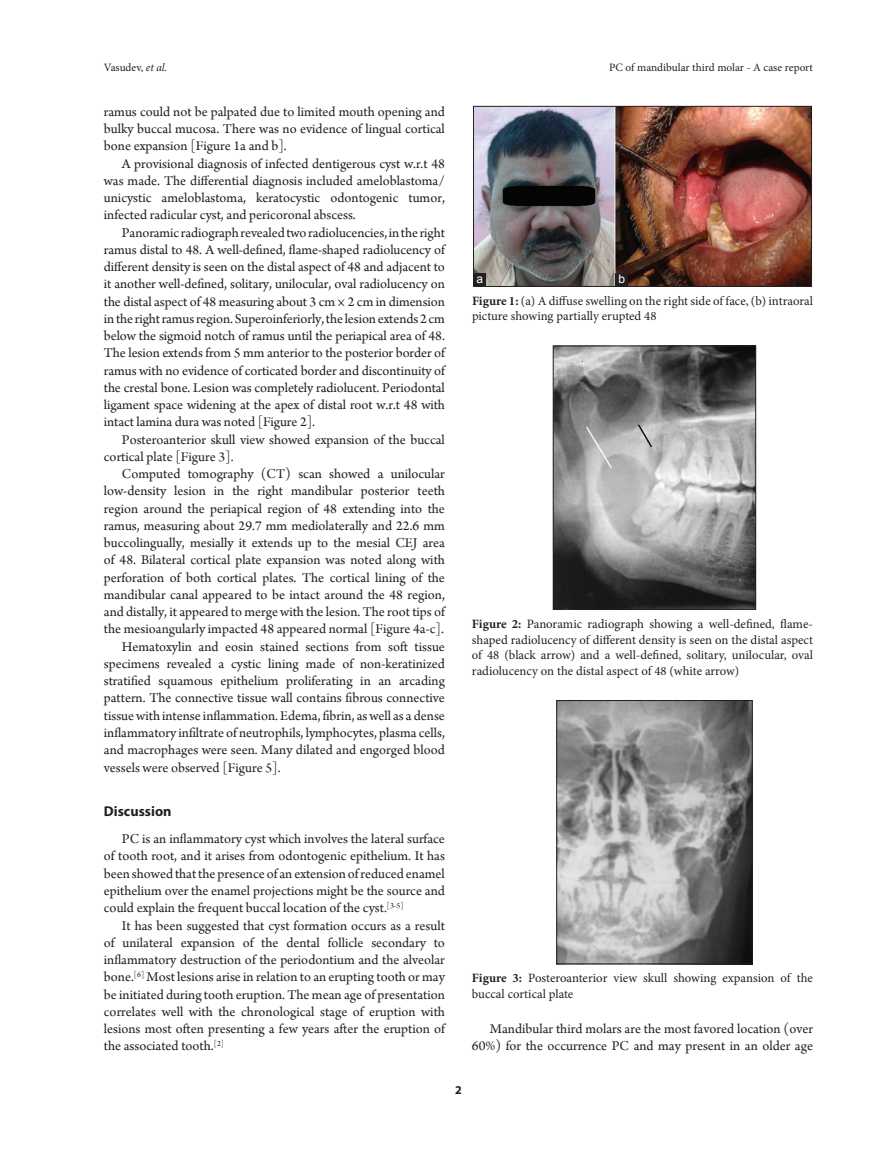
<style>
.page{position:relative;width:894px;height:1170px;background:#fff}
.page>*{position:absolute;margin:0;border:0;box-sizing:border-box;transform-origin:0 0}
.TX{font:14.25px/17.2px "Arno Pro";color:#231f20;text-align:justify}
.t1{font:700 14.25px "Myriad Pro";color:#231f20}
.FGC{font:12.75px/15.8px "Minion Pro";color:#231f20}
.LABEL{font:12px "Arial";color:#fff}
.RF{font:700 12px "Myriad Pro";color:#231f20}
.t2{font:11.25px "Minion Pro";letter-spacing:-.005em;color:#231f20}
.s1{font-style:italic}
.s2{font-weight:700}
</style>
<div class="page">
<img style="left:555px;top:348px;width:198px;height:259px">
<div style="left:553px;top:346px;width:202px;height:263px;border:1px solid #231f20"></div>
<img style="left:558px;top:702px;width:192px;height:260px">
<div style="left:556px;top:700px;width:196px;height:264px;border:1px solid #231f20"></div>
<img style="left:475px;top:108px;width:334px;height:177px">
<div style="left:473px;top:106px;width:338px;height:181px;border:1px solid #231f20"></div>
<div style="left:473px;top:273px;width:13px;height:13px;background:#231f20"></div>
<div style="left:615px;top:274px;width:13px;height:12px;background:#231f20"></div>
<p class="t2" style="left:104px;top:60px;width:65px">Vasudev, <span class="s1">et al</span>.</p>
<p class="t2" style="left:609px;top:60px;width:205px">PC of mandibular third molar - A case report</p>
<p class="TX" style="left:104px;top:104px;width:342px">ramus could not be palpated due to limited mouth opening and bulky buccal mucosa. There was no evidence of lingual cortical bone expansion [Figure 1a and b].</p>
<p class="TX" style="left:104px;top:155px;width:342px;text-indent:18px">A provisional diagnosis of infected dentigerous cyst w.r.t 48 was made. The differential diagnosis included ameloblastoma/ unicystic ameloblastoma, keratocystic odontogenic tumor, infected radicular cyst, and pericoronal abscess.</p>
<p class="TX" style="left:104px;top:224px;width:342px;text-indent:18px">Panoramic radiograph revealed two radiolucencies, in the right ramus distal to 48. A well-defined, flame-shaped radiolucency of different density is seen on the distal aspect of 48 and adjacent to it another well-defined, solitary, unilocular, oval radiolucency on the distal aspect of 48 measuring about 3 cm × 2 cm in dimension in the right ramus region. Superoinferiorly, the lesion extends 2cm below the sigmoid notch of ramus until the periapical area of 48.<br>The lesion extends from 5 mm anterior to the posterior border of ramus with no evidence of corticated border and discontinuity of the crestal bone. Lesion was completely radiolucent. Periodontal ligament space widening at the apex of distal root w.r.t 48 with intact lamina dura was noted [Figure 2].</p>
<p class="TX" style="left:104px;top:431px;width:342px;text-indent:18px">Posteroanterior skull view showed expansion of the buccal cortical plate [Figure 3].</p>
<p class="TX" style="left:104px;top:466px;width:342px;text-indent:18px">Computed tomography (CT) scan showed a unilocular low-density lesion in the right mandibular posterior teeth region around the periapical region of 48 extending into the ramus, measuring about 29.7 mm mediolaterally and 22.6 mm buccolingually, mesially it extends up to the mesial CEJ area of 48. Bilateral cortical plate expansion was noted along with perforation of both cortical plates. The cortical lining of the mandibular canal appeared to be intact around the 48 region, and distally, it appeared to merge with the lesion. The root tips of the mesioangularly impacted 48 appeared normal [Figure 4a-c].</p>
<p class="TX" style="left:104px;top:638px;width:342px;text-indent:18px">Hematoxylin and eosin stained sections from soft tissue specimens revealed a cystic lining made of non-keratinized stratified squamous epithelium proliferating in an arcading pattern. The connective tissue wall contains fibrous connective tissue with intense inflammation. Edema, fibrin, as well as a dense inflammatory infiltrate of neutrophils, lymphocytes, plasma cells, and macrophages were seen. Many dilated and engorged blood vessels were observed [Figure 5].</p>
<h1 class="t1" style="left:104px;top:802px;width:69px">Discussion</h1>
<p class="TX" style="left:104px;top:831px;width:342px;text-indent:18px">PC is an inflammatory cyst which involves the lateral surface of tooth root, and it arises from odontogenic epithelium. It has been showed that the presence of an extension of reduced enamel epithelium over the enamel projections might be the source and could explain the frequent buccal location of the cyst.<sup>[3-5]</sup></p>
<p class="TX" style="left:104px;top:917px;width:342px;text-indent:18px">It has been suggested that cyst formation occurs as a result of unilateral expansion of the dental follicle secondary to inflammatory destruction of the periodontium and the alveolar bone.<sup>[6]</sup> Most lesions arise in relation to an erupting tooth or may be initiated during tooth eruption. The mean age of presentation correlates well with the chronological stage of eruption with lesions most often presenting a few years after the eruption of the associated tooth.<sup>[2]</sup></p>
<p class="LABEL" style="left:476px;top:271px;width:8px">a</p>
<p class="LABEL" style="left:618px;top:271px;width:8px">b</p>
<p class="FGC" style="left:472px;top:293px;width:342px"><span class="s2">Figure 1:</span> (a) A diffuse swelling on the right side of face, (b) intraoral picture showing partially erupted 48</p>
<p class="FGC" style="left:472px;top:616px;width:342px;text-align:justify"><span class="s2">Figure 2:</span> Panoramic radiograph showing a well-defined, flame&shy;shaped radiolucency of different density is seen on the distal aspect of 48 (black arrow) and a well-defined, solitary, unilocular, oval radiolucency on the distal aspect of 48 (white arrow)</p>
<p class="FGC" style="left:472px;top:970px;width:342px"><span class="s2">Figure 3:</span> Posteroanterior view skull showing expansion of the buccal cortical plate</p>
<p class="TX" style="left:472px;top:1021px;width:342px;text-align:right">Mandibular third molars are the most favored location (over<br>60%) for the occurrence PC and may present in an older age</p>
<p class="RF" style="left:455px;top:1082px;width:8px">2</p>
</div>
